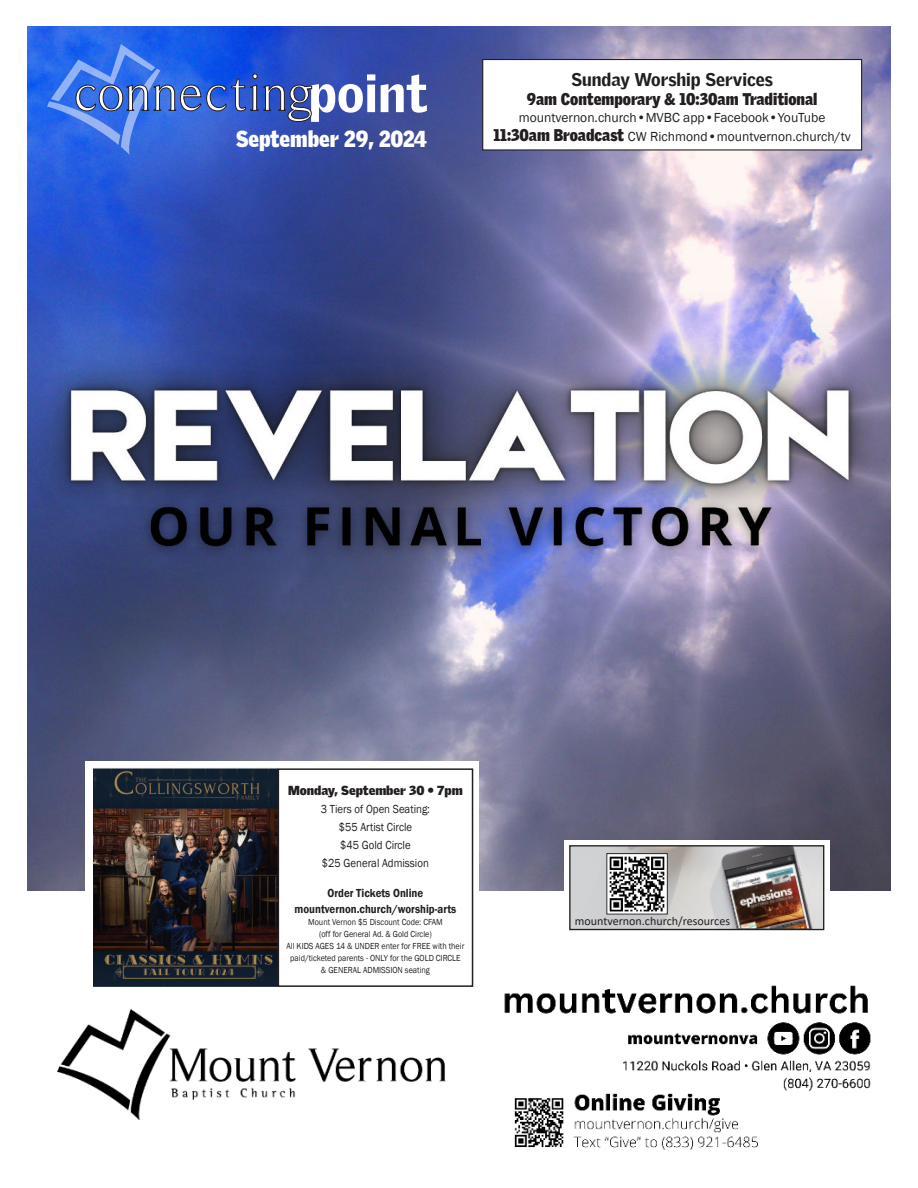
<style>
.page{position:relative;width:918px;height:1188px;background:#fff}
.page>*{position:absolute;margin:0;border:0;box-sizing:border-box;transform-origin:0 0}
.t1{font:900 22.5px "Griffith Gothic";color:#fff;scale:.9 1}
.t2{font:900 18px "Griffith Gothic";color:#231f20}
.t3{font:900 16.5px "Griffith Gothic";color:#231f20;scale:.9 1}
.t4{font:13.5px/19.5px "Franklin Gothic";color:#231f20;text-align:center}
.t5{font:900 12.75px "Griffith Gothic";color:#231f20}
.t6{font:12px/18px "Franklin Gothic";color:#231f20;text-align:center;scale:.9 1}
.t7{font:600 12px/16.5px "Franklin Gothic";color:#231f20;text-align:center;scale:.9 1}
.t8{font:12px "Calibri";color:#231f20}
.t9{font:9px/12px "Franklin Gothic";color:#231f20;text-align:center;scale:.9 1}
.s1{font-family:"Griffith Gothic";font-weight:900;font-size:16.5px}
</style>
<div class="page">
<img style="left:27px;top:27px;width:864px;height:864px">
<svg style="left:47px;top:44px;width:380px;height:111px;background:#456acd"></svg>
<div style="left:483px;top:60px;width:379px;height:90px;background:#fff"></div>
<div style="left:482px;top:59px;width:380px;height:91px;border:1px solid #231f20"></div>
<img style="left:57px;top:971px;width:814px;height:179px">
<div style="left:564px;top:840px;width:265px;height:76px;background:#fff"></div>
<div style="left:570px;top:846px;width:254px;height:84px;background:#d1d2d4"></div>
<img style="left:606px;top:847px;width:216px;height:81px">
<div style="left:569px;top:845px;width:255px;height:85px;border:1px solid #231f20"></div>
<img style="left:724px;top:854px;width:87px;height:75px">
<img style="left:609px;top:855px;width:57px;height:57px">
<div style="left:607px;top:853px;width:61px;height:61px;border:1px solid #231f20"></div>
<div style="left:85px;top:761px;width:394px;height:134px;background:#fff"></div>
<img style="left:94px;top:769px;width:184px;height:217px">
<div style="left:92px;top:767px;width:188px;height:221px;border:1px solid #fff"></div>
<div style="left:278px;top:769px;width:195px;height:217px;background:#fff"></div>
<div style="left:278px;top:768px;width:195px;height:219px;border:2px solid #231f20"></div>
<h1 class="t1" style="left:236px;top:130px;width:214px">September 29, 2024</h1>
<h2 class="t2" style="left:571px;top:72px;width:203px">Sunday Worship Services</h2>
<h3 class="t3" style="left:527px;top:93px;width:324px">9am Contemporary &amp; 10:30am Traditional</h3>
<h3 class="t4" style="left:493px;top:108px;width:359px">mountvernon.church•MVBC app•Facebook•YouTube<br><span class="s1">11:30am Broadcast</span> CW Richmond•mountvernon.church/tv</h3>
<h3 class="t5" style="left:288px;top:785px;width:176px">Monday, September 30 • 7pm</h3>
<h3 class="t6" style="left:321px;top:800px;width:123px">3 Tiers of Open Seating: $55 Artist Circle<br>$45 Gold Circle<br>$25 General Admission</h3>
<h3 class="t7" style="left:295px;top:885px;width:181px">Order Tickets Online mountvernon.church/worship-arts</h3>
<p class="t9" style="left:287px;top:917px;width:199px">Mount Vernon $5 Discount Code: CFAM<br>(off for General Ad. &amp; Gold Circle)<br>All KIDS AGES 14 &amp; UNDER enter for FREE with their paid/ticketed parents - ONLY for the GOLD CIRCLE &amp; GENERAL ADMISSION seating</p>
<h3 class="t8" style="left:575px;top:916px;width:157px">mountvernon.church/resources</h3>
</div>
